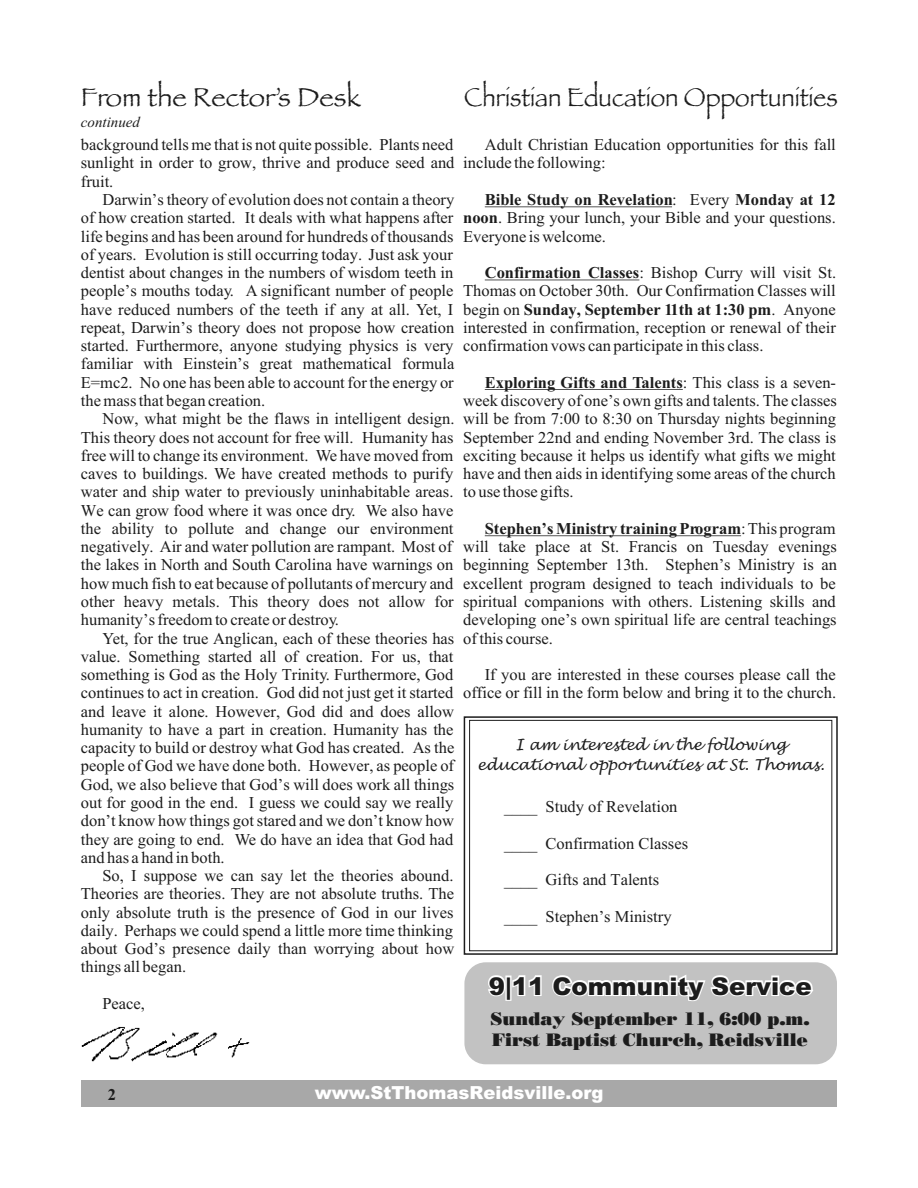
<style>
.page{position:relative;width:918px;height:1188px;background:#fff}
.page>*{position:absolute;margin:0;border:0;box-sizing:border-box;transform-origin:0 0}
.t1{font:27px "Papyrus LET";color:#1c1c1c;scale:.89 1}
.t2{font:27px "Papyrus LET";color:#1c1c1c}
.t3{font:900 24.45px "Arial";color:#1c1c1c}
.t4{font:18px/21.5px "Bodnoff";color:#1c1c1c}
.t5{font:900 18px "Arial";color:#fff}
.t6{font:16.5px/18.3px "Times New Roman";color:#1c1c1c;text-align:justify}
.t7{font:700 16.5px "Times New Roman";color:#1c1c1c}
.t8{font:15px/19.2px "Lucida Handwriting";color:#1c1c1c;text-align:center}
.t9{font:italic 15px "Times New Roman";color:#1c1c1c}
.s1{font-weight:700}
</style>
<div class="page">
<img style="left:81px;top:1027px;width:169px;height:35px">
<div style="left:81px;top:1080px;width:756px;height:27px;background:#a8a8a8"></div>
<hr style="left:485px;top:206px;width:187px;height:1px;background:#1c1c1c">
<hr style="left:485px;top:280px;width:154px;height:1px;background:#1c1c1c">
<hr style="left:485px;top:389px;width:198px;height:1px;background:#1c1c1c">
<hr style="left:485px;top:535px;width:256px;height:1px;background:#1c1c1c">
<div style="left:464px;top:716px;width:374px;height:239px;border:2px solid #1c1c1c"></div>
<div style="left:469px;top:720px;width:363px;height:231px;border:1px solid #1c1c1c"></div>
<div style="left:464px;top:962px;width:373px;height:102px;background:#c2c2c2;border-radius:21px"></div>
<h1 class="t2" style="left:81px;top:81px;width:282px">From the Rector’s Desk</h1>
<h1 class="t1" style="left:464px;top:81px;width:421px">Christian Education Opportunities</h1>
<p class="t6" style="left:81px;top:137px;width:375px">background tells me that is not quite possible. Plants need sunlight in order to grow, thrive and produce seed and fruit.</p>
<p class="t6" style="left:81px;top:192px;width:375px;text-indent:22px">Darwin’s theory of evolution does not contain a theory of how creation started. It deals with what happens after life begins and has been around for hundreds of thousands of years. Evolution is still occurring today. Just ask your dentist about changes in the numbers of wisdom teeth in people’s mouths today. A significant number of people have reduced numbers of the teeth if any at all. Yet, I repeat, Darwin’s theory does not propose how creation started. Furthermore, anyone studying physics is very familiar with Einstein’s great mathematical formula E=mc2. No one has been able to account for the energy or the mass that began creation.</p>
<p class="t6" style="left:81px;top:411px;width:375px;text-align:left;text-indent:22px">Now, what might be the flaws in intelligent design.<br>This theory does not account for free will. Humanity has free will to change its environment. We have moved from caves to buildings. We have created methods to purify water and ship water to previously uninhabitable areas.<br>We can grow food where it was once dry. We also have the ability to pollute and change our environment negatively. Air and water pollution are rampant. Most of the lakes in North and South Carolina have warnings on how much fish to eat because of pollutants of mercury and other heavy metals. This theory does not allow for humanity’s freedom to create or destroy.</p>
<p class="t6" style="left:81px;top:630px;width:375px;text-indent:22px">Yet, for the true Anglican, each of these theories has value. Something started all of creation. For us, that something is God as the Holy Trinity. Furthermore, God continues to act in creation. God did not just get it started and leave it alone. However, God did and does allow humanity to have a part in creation. Humanity has the capacity to build or destroy what God has created. As the people of God we have done both. However, as people of God, we also believe that God’s will does work all things out for good in the end. I guess we could say we really don’t know how things got stared and we don’t know how they are going to end. We do have an idea that God had and has a hand in both.</p>
<p class="t6" style="left:81px;top:868px;width:375px;text-indent:22px">So, I suppose we can say let the theories abound.<br>Theories are theories. They are not absolute truths. The only absolute truth is the presence of God in our lives daily. Perhaps we could spend a little more time thinking about God’s presence daily than worrying about how things all began.</p>
<p class="t6" style="left:102px;top:996px;width:44px">Peace,</p>
<p class="t9" style="left:81px;top:117px;width:61px">continued</p>
<p class="t6" style="left:463px;top:137px;width:374px;text-indent:22px">Adult Christian Education opportunities for this fall include the following:</p>
<p class="t6" style="left:463px;top:192px;width:374px;text-indent:22px"><span class="s1">Bible Study on Revelation</span>: Every <span class="s1">Monday at 12 noon</span>. Bring your lunch, your Bible and your questions.<br>Everyone is welcome.</p>
<p class="t6" style="left:463px;top:265px;width:374px;text-indent:22px"><span class="s1">Confirmation Classes</span>: Bishop Curry will visit St.<br>Thomas on October 30th. Our Confirmation Classes will begin on <span class="s1">Sunday, September 11th at 1:30 pm</span>. Anyone interested in confirmation, reception or renewal of their confirmation vows can participate in this class.</p>
<p class="t6" style="left:463px;top:375px;width:375px;text-indent:22px"><span class="s1">Exploring Gifts and Talents</span>: This class is a seven&shy;week discovery of one’s own gifts and talents. The classes will be from 7:00 to 8:30 on Thursday nights beginning September 22nd and ending November 3rd. The class is exciting because it helps us identify what gifts we might have and then aids in identifying some areas of the church to use those gifts.</p>
<p class="t6" style="left:463px;top:521px;width:375px;text-indent:22px"><span class="s1">Stephen’s Ministry training Program</span>: This program will take place at St. Francis on Tuesday evenings beginning September 13th. Stephen’s Ministry is an excellent program designed to teach individuals to be spiritual companions with others. Listening skills and developing one’s own spiritual life are central teachings of this course.</p>
<p class="t6" style="left:463px;top:667px;width:374px;text-align:right">If you are interested in these courses please call the office or fill in the form below and bring it to the church.</p>
<p class="t8" style="left:477px;top:737px;width:349px">I am interested in the following educational opportunities at St. Thomas.</p>
<p class="t6" style="left:504px;top:799px;width:175px">____ Study of Revelation</p>
<p class="t6" style="left:504px;top:836px;width:185px">____ Confirmation Classes</p>
<p class="t6" style="left:504px;top:872px;width:156px">____ Gifts and Talents</p>
<p class="t6" style="left:504px;top:909px;width:169px">____ Stephen’s Ministry</p>
<h2 class="t3" style="left:489px;top:977px;width:325px">9|11 Community Service</h2>
<p class="t4" style="left:490px;top:1009px;width:320px">Sunday September 11, 6:00 p.m.<br>First Baptist Church, Reidsville</p>
<p class="t7" style="left:108px;top:1088px;width:10px">2</p>
<p class="t5" style="left:315px;top:1086px;width:290px">www.StThomasReidsville.org</p>
</div>
